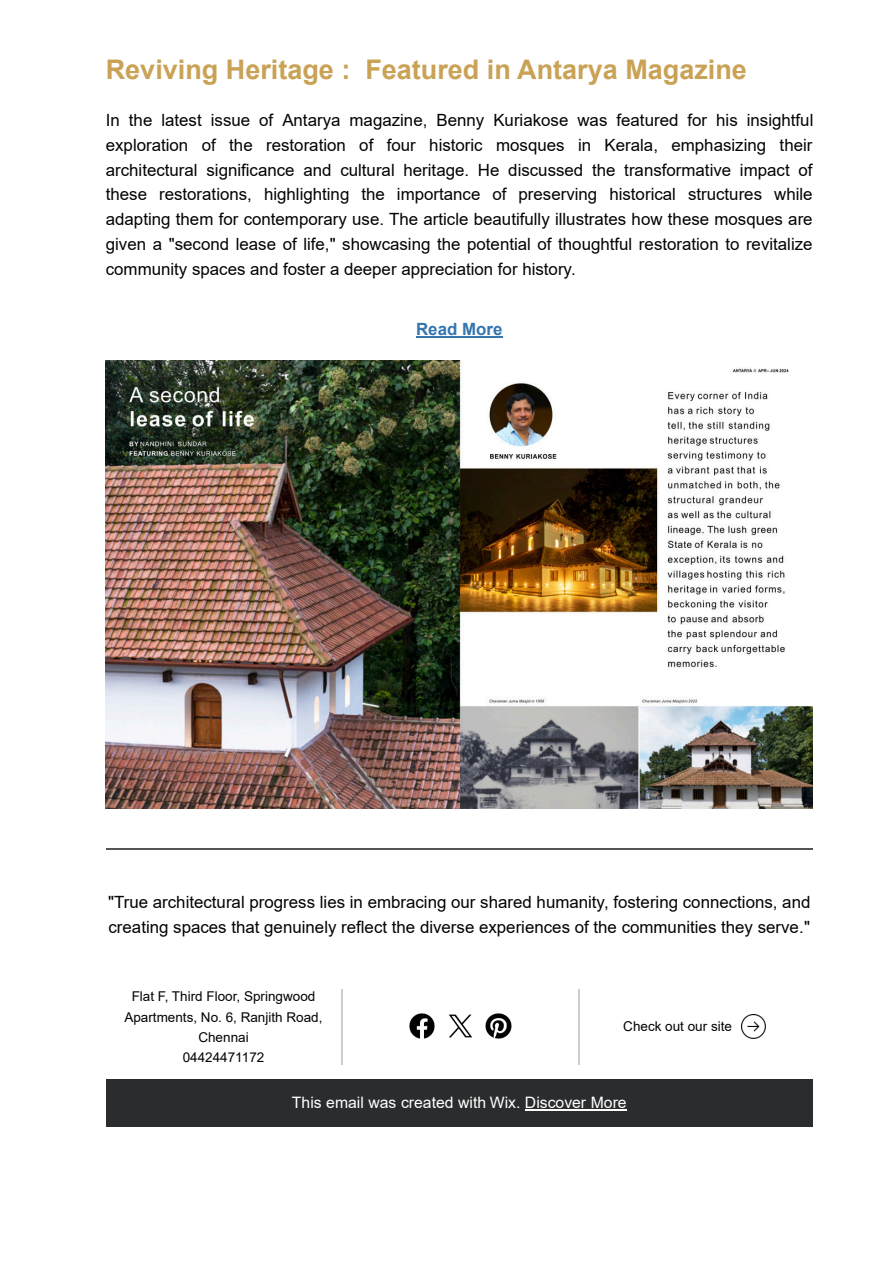
<style>
.page{position:relative;width:893px;height:1263px;background:#fff}
.page>*{position:absolute;margin:0;border:0;box-sizing:border-box;transform-origin:0 0}
.t1{font:700 27px "Arial";color:#caa256}
.t2{font:16.8px/24.8px "Arial";color:#030303;text-align:justify}
.t3{font:700 16.8px "Arial";color:#3576ae}
.t4{font:15.75px "Arial";color:#fff}
.t5{font:13.5px/20.2px "Arial";color:#030303;text-align:center}
</style>
<div class="page">
<hr style="left:416px;top:336px;width:86px;height:2px;background:#3576ae">
<img style="left:106px;top:360px;width:706px;height:449px">
<hr style="left:106px;top:848px;width:706px;height:1px;background:#555">
<hr style="left:578px;top:989px;width:1px;height:75px;background:#cdcdcd">
<hr style="left:341px;top:989px;width:1px;height:75px;background:#cdcdcd">
<img style="left:409px;top:1013px;width:26px;height:26px">
<img style="left:448px;top:1014px;width:25px;height:24px">
<img style="left:485px;top:1013px;width:27px;height:26px">
<img style="left:741px;top:1015px;width:25px;height:24px">
<div style="left:106px;top:1079px;width:706px;height:47px;background:#2a2c2e"></div>
<hr style="left:525px;top:1109px;width:101px;height:1px;background:#fff">
<h1 class="t1" style="left:106px;top:59px;width:642px">Reviving Heritage : Featured in Antarya Magazine</h1>
<p class="t2" style="left:106px;top:109px;width:709px">In the latest issue of Antarya magazine, Benny Kuriakose was featured for his insightful exploration of the restoration of four historic mosques in Kerala, emphasizing their architectural significance and cultural heritage. He discussed the transformative impact of these restorations, highlighting the importance of preserving historical structures while adapting them for contemporary use. The article beautifully illustrates how these mosques are given a "second lease of life," showcasing the potential of thoughtful restoration to revitalize community spaces and foster a deeper appreciation for history.</p>
<p class="t3" style="left:416px;top:323px;width:88px">Read More</p>
<p class="t2" style="left:108px;top:891px;width:703px">"True architectural progress lies in embracing our shared humanity, fostering connections, and creating spaces that genuinely reflect the diverse experiences of the communities they serve."</p>
<p class="t5" style="left:124px;top:988px;width:199px">Flat F, Third Floor, Springwood<br>Apartments, No. 6, Ranjith Road,<br>Chennai<br>04424471172</p>
<p class="t5" style="left:623px;top:1017px;width:110px">Check out our site</p>
<p class="t4" style="left:292px;top:1097px;width:336px">This email was created with Wix. Discover More</p>
</div>
